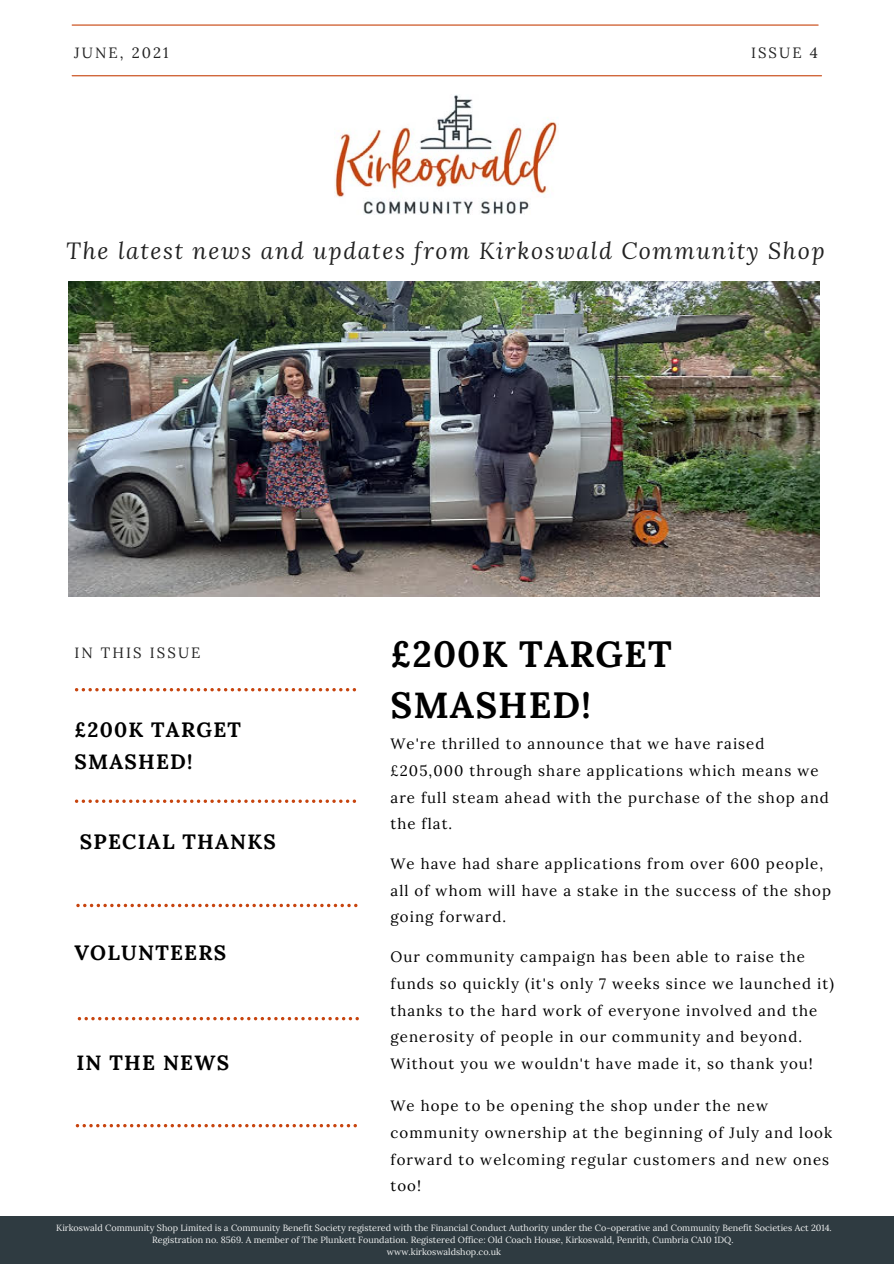
<style>
.page{position:relative;width:894px;height:1264px;background:#fff}
.page>*{position:absolute;margin:0;border:0;box-sizing:border-box;transform-origin:0 0}
.t1{font:700 36.45px/50.7px "Lora";letter-spacing:.03em;color:#000}
.t2{font:italic 23.25px "Lora";letter-spacing:.07em;color:#222}
.t3{font:700 20.7px/32.7px "Lora";letter-spacing:.06em;color:#000}
.t4{font:15px/26.7px "Lora";letter-spacing:.07em;color:#000}
.t5{font:14.85px "Lora";letter-spacing:.14em;color:#222}
.t6{font:9px "Lora";color:#f1f2f2}
</style>
<div class="page">
<img style="left:69px;top:281px;width:750px;height:316px">
<img style="left:334px;top:94px;width:223px;height:121px">
<svg style="left:75px;top:688px;width:281px;height:3px"></svg>
<hr style="left:72px;top:24px;width:745px;height:2px;background:#c7440e">
<hr style="left:72px;top:75px;width:749px;height:1px;background:#c7440e">
<svg style="left:75px;top:799px;width:281px;height:4px"></svg>
<svg style="left:76px;top:903px;width:281px;height:4px"></svg>
<svg style="left:78px;top:1017px;width:281px;height:3px"></svg>
<svg style="left:76px;top:1124px;width:281px;height:3px"></svg>
<div style="left:0;top:1216px;width:893px;height:47px;background:#2f3b41"></div>
<p class="t5" style="left:74px;top:41px;width:96px">JUNE, 2021</p>
<p class="t5" style="left:750px;top:41px;width:68px">ISSUE 4</p>
<p class="t2" style="left:66px;top:235px;width:759px">The latest news and updates from Kirkoswald Community Shop</p>
<p class="t5" style="left:74px;top:641px;width:128px">IN THIS ISSUE</p>
<p class="t3" style="left:74px;top:710px;width:168px">£200K TARGET<br>SMASHED!</p>
<p class="t3" style="left:80px;top:823px;width:197px">SPECIAL THANKS</p>
<p class="t3" style="left:74px;top:934px;width:153px">VOLUNTEERS</p>
<p class="t3" style="left:76px;top:1044px;width:154px">IN THE NEWS</p>
<p class="t1" style="left:390px;top:624px;width:283px">£200K TARGET<br>SMASHED!</p>
<p class="t4" style="left:390px;top:729px;width:439px">We're thrilled to announce that we have raised £205,000 through share applications which means we are full steam ahead with the purchase of the shop and the flat.</p>
<p class="t4" style="left:390px;top:849px;width:442px">We have had share applications from over 600 people, all of whom will have a stake in the success of the shop going forward.</p>
<p class="t4" style="left:390px;top:942px;width:445px">Our community campaign has been able to raise the funds so quickly (it's only 7 weeks since we launched it) thanks to the hard work of everyone involved and the generosity of people in our community and beyond.<br>Without you we wouldn't have made it, so thank you!</p>
<p class="t4" style="left:390px;top:1091px;width:443px">We hope to be opening the shop under the new community ownership at the beginning of July and look forward to welcoming regular customers and new ones too!</p>
<p class="t6" style="left:56px;top:1220px;width:777px">Kirkoswald Community Shop Limited is a Community Benefit Society registered with the Financial Conduct Authority under the Co-operative and Community Benefit Societies Act 2014.</p>
<p class="t6" style="left:152px;top:1232px;width:583px">Registration no. 8569. A member of The Plunkett Foundation. Registered Office: Old Coach House, Kirkoswald, Penrith, Cumbria CA10 1DQ.</p>
<p class="t6" style="left:387px;top:1244px;width:116px">www.kirkoswaldshop.co.uk</p>
</div>
